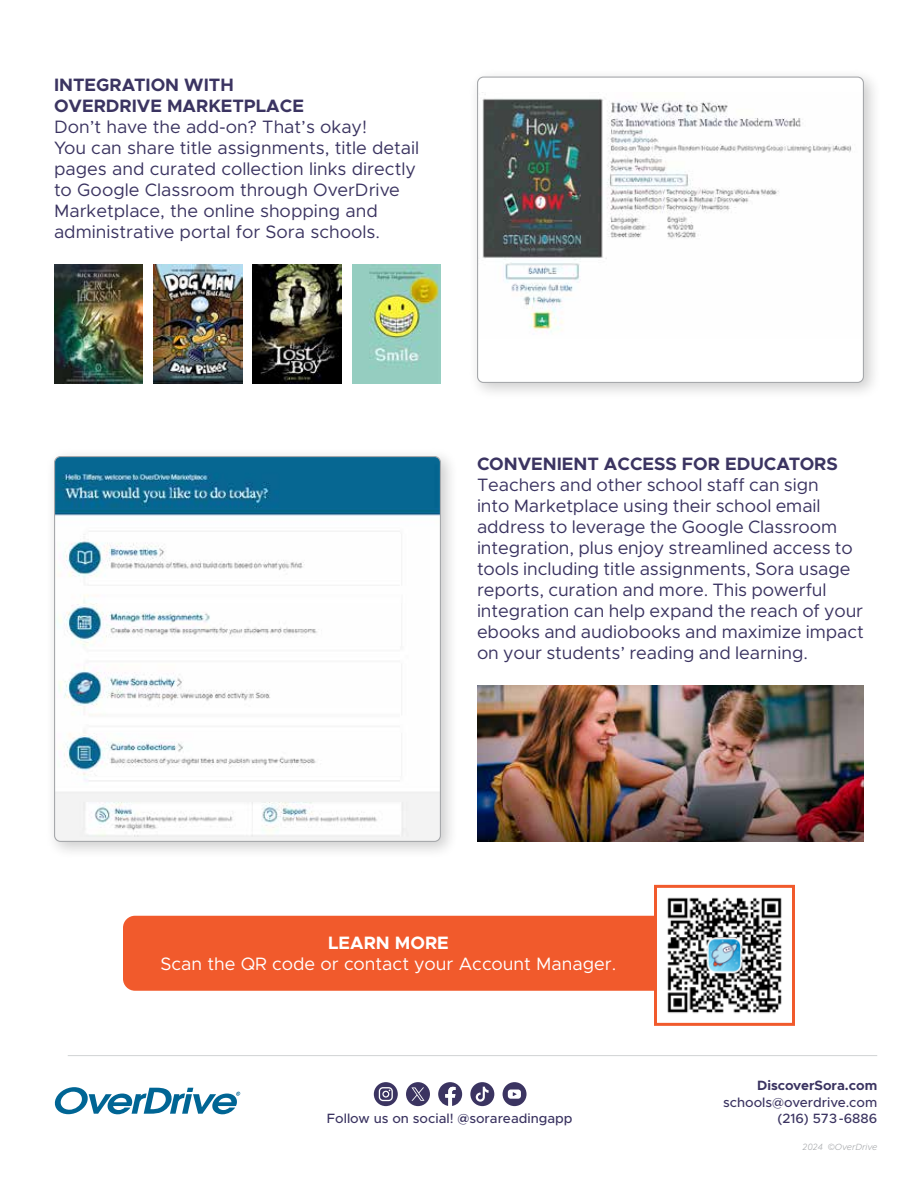
<style>
.page{position:relative;width:918px;height:1188px;background:#fff}
.page>*{position:absolute;margin:0;border:0;box-sizing:border-box;transform-origin:0 0}
.t1{font:18px/21px "Metropolis";letter-spacing:-.005em;color:#3b3461}
.t2{font:700 18px/21px "Metropolis";color:#3b3461}
.t3{font:18px "Metropolis";color:#fff}
.t4{font:700 18px "Metropolis";color:#fff}
.t5{font:500 13.5px "Metropolis";color:#3b3461}
.t6{font:700 13.5px "Metropolis";color:#3b3461}
.t7{font:italic 300 9px "Metropolis";color:#a7a9ac}
.s1{font-weight:600}
.s2{font-family:"Brown Std"}
</style>
<div class="page">
<hr style="left:68px;top:1055px;width:809px;height:1px;background:#d1d3d4">
<div style="left:406px;top:1082px;width:24px;height:24px;background:#3b3461;border-radius:50%"></div>
<div style="left:503px;top:1082px;width:24px;height:24px;background:#3b3461;border-radius:50%"></div>
<svg style="left:508px;top:1090px;width:13px;height:9px"></svg>
<div style="left:374px;top:1082px;width:24px;height:24px;background:#3b3461;border-radius:50%"></div>
<svg style="left:379px;top:1087px;width:14px;height:14px"></svg>
<svg style="left:438px;top:1082px;width:24px;height:24px"></svg>
<div style="left:470px;top:1082px;width:24px;height:24px;background:#3b3461;border-radius:50%"></div>
<svg style="left:476px;top:1087px;width:13px;height:15px"></svg>
<svg style="left:411px;top:1087px;width:14px;height:14px"></svg>
<svg style="left:54px;top:1087px;width:186px;height:27px"></svg>
<img style="left:54px;top:265px;width:89px;height:118px">
<div style="left:468px;top:68px;width:414px;height:333px;background:#000;opacity:.2"></div>
<div style="left:478px;top:77px;width:385px;height:305px;background:#fff;border-radius:6px"></div>
<img style="left:482px;top:92px;width:370px;height:242px">
<div style="left:477px;top:77px;width:387px;height:306px;border:1px solid #a7a9ac;border-radius:6px"></div>
<div style="left:45px;top:447px;width:414px;height:413px;background:#000;opacity:.2"></div>
<img style="left:55px;top:457px;width:385px;height:384px">
<div style="left:54px;top:456px;width:387px;height:386px;border:1px solid #a7a9ac;border-radius:6px"></div>
<img style="left:477px;top:686px;width:387px;height:156px">
<img style="left:253px;top:265px;width:89px;height:118px">
<img style="left:153px;top:265px;width:89px;height:118px">
<img style="left:352px;top:265px;width:89px;height:118px">
<div style="left:123px;top:916px;width:672px;height:75px;background:#f15a2c;border-radius:12px"></div>
<svg style="left:652px;top:884px;width:143px;height:142px"></svg>
<p class="t2" style="left:54px;top:74px;width:251px">INTEGRATION WITH<br>OVERDRIVE MARKETPLACE</p>
<p class="t1" style="left:54px;top:116px;width:367px">Don’t have the add-on? That’s okay!<br>You can share title assignments, title detail pages and curated collection links directly to Google Classroom through OverDrive Marketplace, the online shopping and administrative portal for Sora schools.</p>
<p class="t2" style="left:477px;top:454px;width:362px">CONVENIENT ACCESS FOR EDUCATORS</p>
<p class="t1" style="left:477px;top:475px;width:388px">Teachers and other school staff can sign<br>into Marketplace using their school email address to leverage the Google Classroom integration, plus enjoy streamlined access to tools including title assignments, Sora usage reports, curation and more. This powerful integration can help expand the reach of your ebooks and audiobooks and maximize impact on your students’ reading and learning.</p>
<p class="t4" style="left:328px;top:931px;width:122px">LEARN MORE</p>
<p class="t3" style="left:161px;top:953px;width:457px">Scan the QR code or contact your Account Manager.</p>
<p class="t6" style="left:757px;top:1077px;width:122px">DiscoverSora.com</p>
<p class="t5" style="left:723px;top:1094px;width:156px">schools@overdrive.com</p>
<p class="t5" style="left:327px;top:1110px;width:247px">Follow us on social! <span class="s1">@</span>sorareadingapp</p>
<p class="t5" style="left:777px;top:1110px;width:101px">(216) 573 -6886</p>
<p class="t7" style="left:803px;top:1142px;width:76px"><span class="s2">2024 ©</span>OverDrive</p>
</div>
